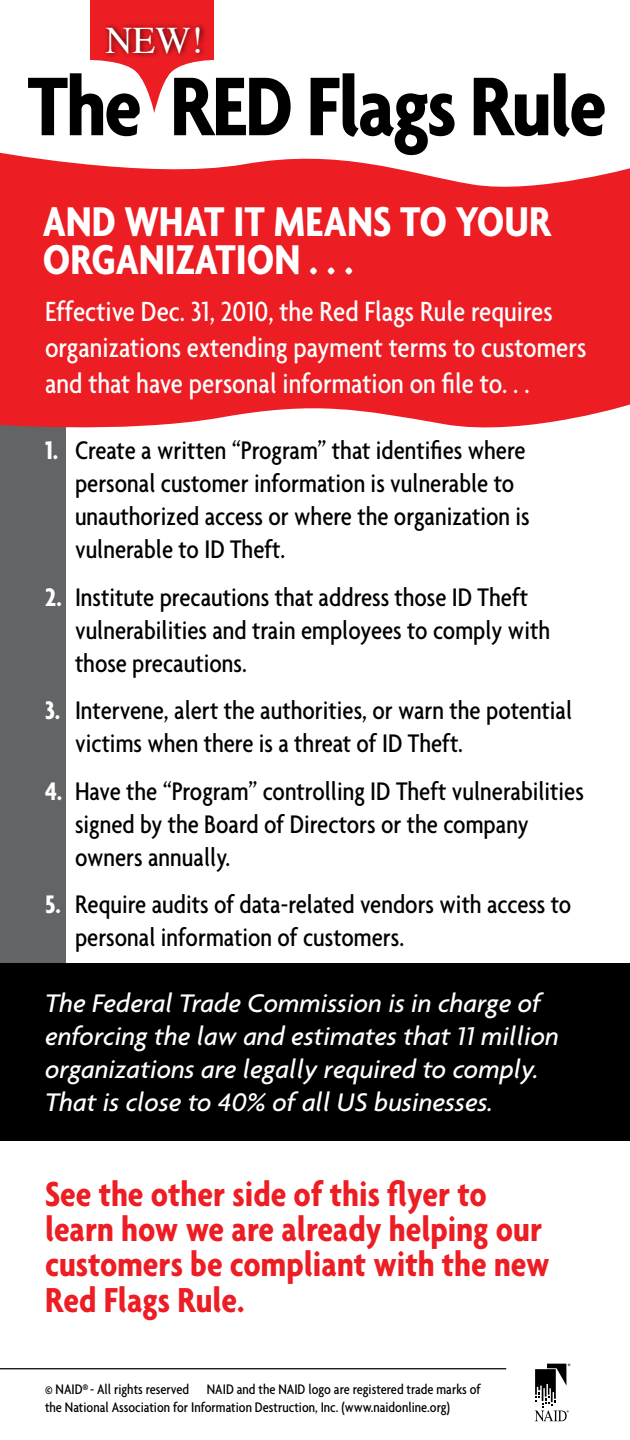
<style>
.page{position:relative;width:630px;height:1440px;background:#fff}
.page>*{position:absolute;margin:0;border:0;box-sizing:border-box;transform-origin:0 0}
.t1{font:700 condensed 90px "Agenda";letter-spacing:-.025em;color:#000}
.t2{font:700 condensed 45px/37.5px "Agenda";color:#fff}
.t3{font:700 condensed 37.5px/35.2px "Agenda";color:#ed1d24}
.t4{font:37.5px "Times";color:#fff}
.t5{font:500 condensed 30px/36px "Agenda";color:#fff}
.t6{font:500 condensed 27.5px/33px "Agenda";color:#000}
.t7{font:italic 500 27.5px/33px "Agenda";color:#fff}
.t8{font:500 condensed 15px/18px "Agenda";color:#000}
.s1{font-weight:700;color:#fff}
</style>
<div class="page">
<div style="left:0;top:419px;width:65px;height:551px;background:#636466"></div>
<div style="left:0;top:963px;width:630px;height:177px;background:#000"></div>
<svg style="left:0;top:152px;width:630px;height:286px;fill:#ed1d24"></svg>
<div style="left:90px;top:0;width:124px;height:60px;background:#ed1d24"></div>
<svg style="left:93px;top:60px;width:119px;height:53px"></svg>
<div style="left:102px;top:22px;width:105px;height:37px;background:#000;opacity:.75"></div>
<svg style="left:535px;top:1364px;width:35px;height:57px"></svg>
<hr style="left:0;top:1368px;width:506px;height:1px;background:#000">
<h3 class="t4" style="left:105px;top:5px;width:99px">NEW!</h3>
<h1 class="t1" style="left:27px;top:53px;width:581px">The RED Flags Rule</h1>
<h2 class="t2" style="left:43px;top:202px;width:510px">AND WHAT IT MEANS TO YOUR<br>ORGANIZATION . . .</h2>
<p class="t5" style="left:45px;top:293px;width:543px">Effective Dec. 31, 2010, the Red Flags Rule requires organizations extending payment terms to customers and that have personal information on file to. . .</p>
<p class="t6" style="left:75px;top:434px;width:456px;text-indent:-30px"><span class="s1">1.</span> Create a written “Program” that identifies where personal customer information is vulnerable to unauthorized access or where the organization is vulnerable to ID Theft.</p>
<p class="t6" style="left:75px;top:580px;width:477px;text-indent:-30px"><span class="s1">2.</span> Institute precautions that address those ID Theft vulnerabilities and train employees to comply with those precautions.</p>
<p class="t6" style="left:75px;top:693px;width:499px;text-indent:-30px"><span class="s1">3.</span> Intervene, alert the authorities, or warn the potential victims when there is a threat of ID Theft.</p>
<p class="t6" style="left:75px;top:774px;width:510px;text-indent:-30px"><span class="s1">4.</span> Have the “Program” controlling ID Theft vulnerabilities signed by the Board of Directors or the company owners annually.</p>
<p class="t6" style="left:75px;top:887px;width:498px;text-indent:-30px"><span class="s1">5.</span> Require audits of data-related vendors with access to personal information of customers.</p>
<p class="t7" style="left:45px;top:986px;width:516px">The Federal Trade Commission is in charge of enforcing the law and estimates that 11 million organizations are legally required to comply.<br>That is close to 40% of all US businesses.</p>
<h3 class="t3" style="left:45px;top:1176px;width:506px">See the other side of this flyer to learn how we are already helping our customers be compliant with the new<br>Red Flags Rule.</h3>
<p class="t8" style="left:45px;top:1380px;width:437px">© NAID® - All rights reserved NAID and the NAID logo are registered trade marks of the National Association for Information Destruction, Inc. (www.naidonline.org)</p>
</div>
